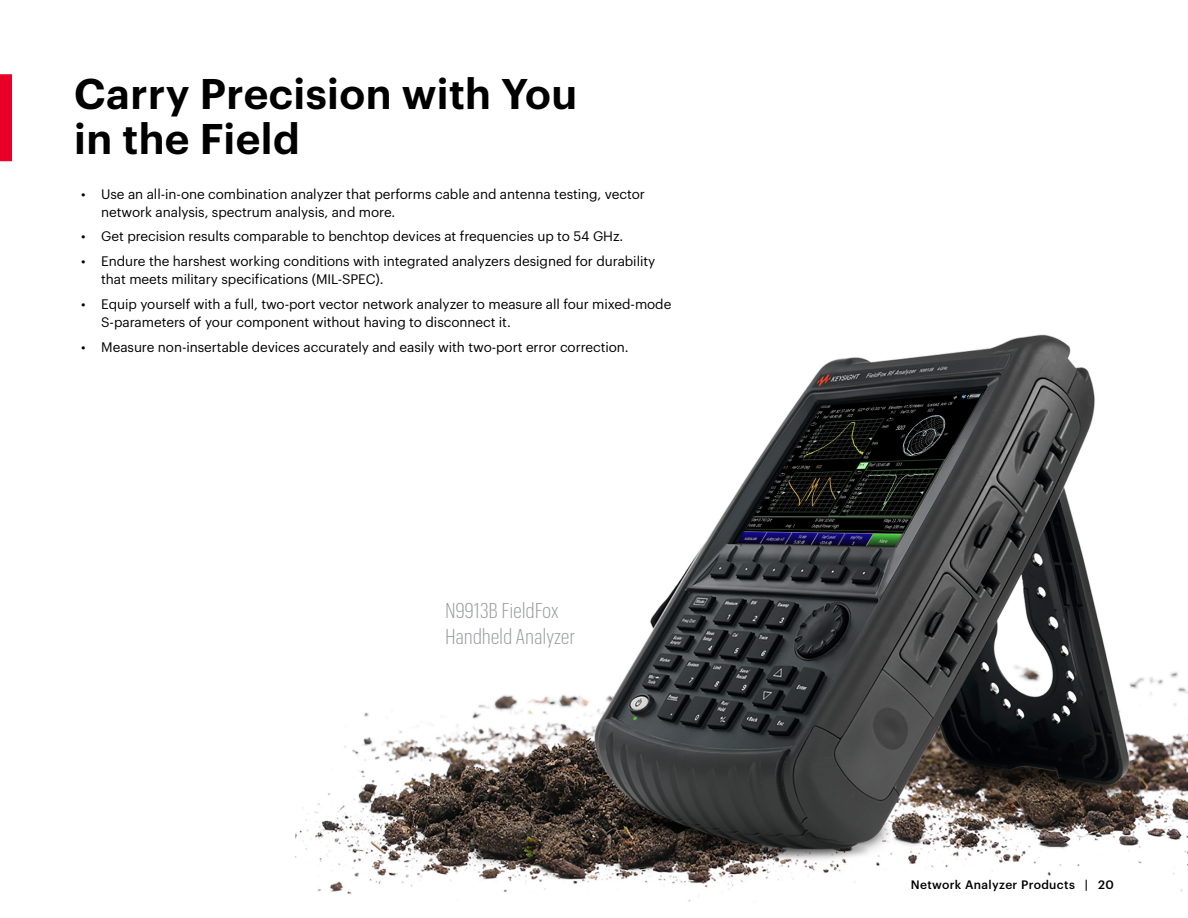
<style>
.page{position:relative;width:1188px;height:918px;background:#fff}
.page>*{position:absolute;margin:0;border:0;box-sizing:border-box;transform-origin:0 0}
.t1{font:600 42px/45px "Graphik LC";letter-spacing:.01em;color:#000}
.t2{font:300 21px/25.2px "Graphik Cond";letter-spacing:.02em;color:#97999b}
.t3{font:13.5px/18px "Graphik LC";letter-spacing:-.005em;color:#000}
.t4{font:500 12px "Graphik LC";letter-spacing:.03em;color:#000}
</style>
<div class="page">
<img style="left:0;top:161px;width:1188px;height:741px">
<div style="left:0;top:74px;width:12px;height:87px;background:#e90029"></div>
<h1 class="t1" style="left:74px;top:67px;width:505px">Carry Precision with You in the Field</h1>
<p class="t3" style="left:101px;top:184px;width:545px;text-indent:-20px">• Use an all-in-one combination analyzer that performs cable and antenna testing, vector network analysis, spectrum analysis, and more.</p>
<p class="t3" style="left:81px;top:226px;width:544px">• Get precision results comparable to benchtop devices at frequencies up to 54 GHz.</p>
<p class="t3" style="left:101px;top:251px;width:556px;text-indent:-20px">• Endure the harshest working conditions with integrated analyzers designed for durability that meets military specifications (MIL-SPEC).</p>
<p class="t3" style="left:101px;top:294px;width:572px;text-indent:-20px">• Equip yourself with a full, two-port vector network analyzer to measure all four mixed-mode<br>S-parameters of your component without having to disconnect it.</p>
<p class="t3" style="left:81px;top:337px;width:549px">• Measure non-insertable devices accurately and easily with two-port error correction.</p>
<h2 class="t2" style="left:446px;top:597px;width:131px">N9913B FieldFox<br>Handheld Analyzer</h2>
<p class="t4" style="left:911px;top:876px;width:204px">Network Analyzer Products | 20</p>
</div>
